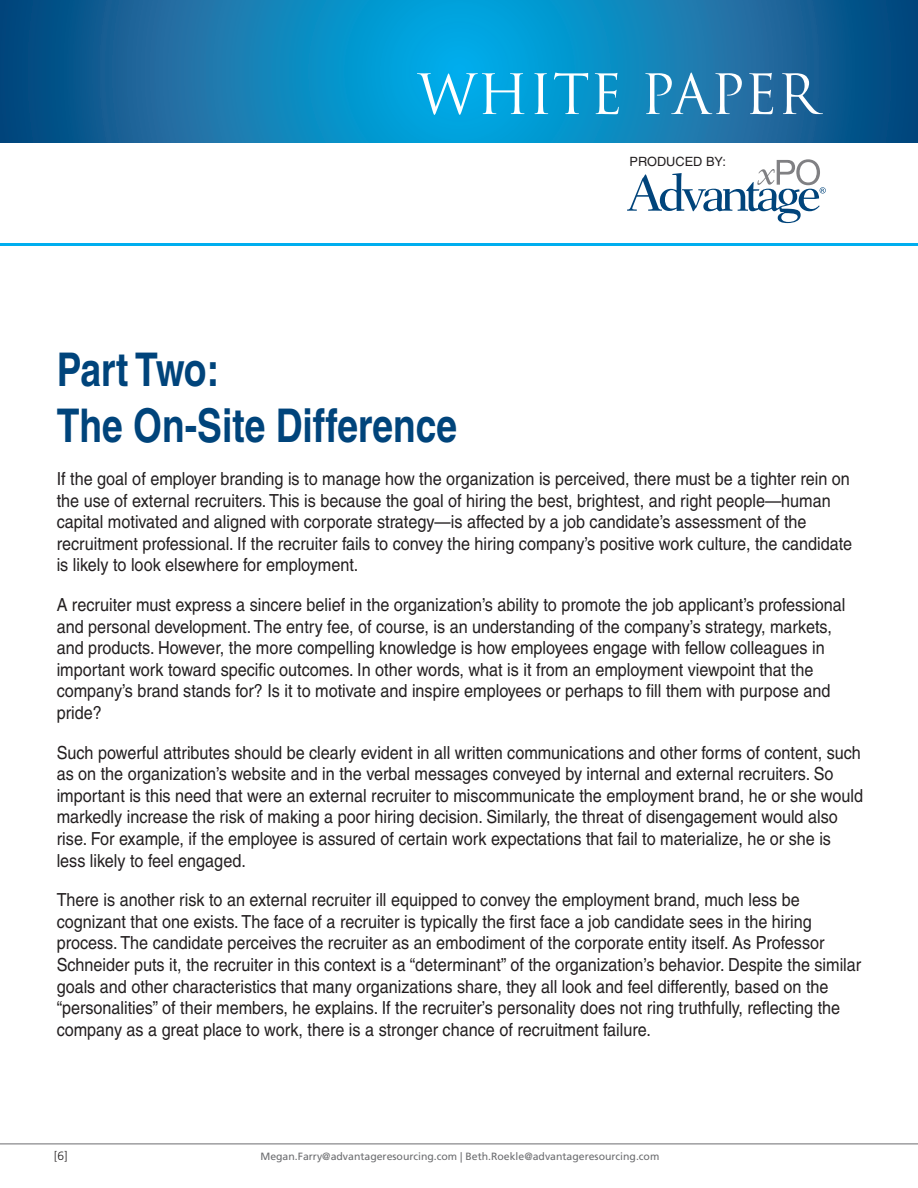
<style>
.page{position:relative;width:918px;height:1188px;background:#fff}
.page>*{position:absolute;margin:0;border:0;box-sizing:border-box;transform-origin:0 0}
.t1{font:54px "Trajan";color:#fff}
.t2{font:700 46.5px/55.8px "Helvetica";color:#00447b;scale:.8 1}
.t3{font:18px/21.6px "Helvetica";color:#231f20;scale:.9 1}
.t4{font:12.75px "Helvetica";color:#231f20}
.t5{font:300 12px "Frutiger LT Std";color:#231f20}
.t6{font:10.5px "Frutiger LT Std";color:#6c6d70}
</style>
<div class="page">
<hr style="left:0;top:1144px;width:918px;height:1px;background:#6c6d70">
<svg style="left:0;top:0;width:918px;height:142px;background:#0e7ab0"></svg>
<svg style="left:627px;top:159px;width:199px;height:64px"></svg>
<hr style="left:0;top:243px;width:918px;height:3px;background:#00aeef">
<h1 class="t1" style="left:418px;top:62px;width:402px">WHITE PAPER</h1>
<p class="t4" style="left:630px;top:155px;width:98px">PRODUCED BY:</p>
<h2 class="t2" style="left:57px;top:341px;width:502px">Part Two:<br>The On-Site Difference</h2>
<p class="t3" style="left:57px;top:468px;width:886px">If the goal of employer branding is to manage how the organization is perceived, there must be a tighter rein on the use of external recruiters. This is because the goal of hiring the best, brightest, and right people—human capital motivated and aligned with corporate strategy—is affected by a job candidate’s assessment of the recruitment professional. If the recruiter fails to convey the hiring company’s positive work culture, the candidate is likely to look elsewhere for employment.</p>
<p class="t3" style="left:57px;top:594px;width:878px">A recruiter must express a sincere belief in the organization’s ability to promote the job applicant’s professional and personal development. The entry fee, of course, is an understanding of the company’s strategy, markets, and products. However, the more compelling knowledge is how employees engage with fellow colleagues in important work toward specific outcomes. In other words, what is it from an employment viewpoint that the company’s brand stands for? Is it to motivate and inspire employees or perhaps to fill them with purpose and pride?</p>
<p class="t3" style="left:57px;top:741px;width:898px">Such powerful attributes should be clearly evident in all written communications and other forms of content, such as on the organization’s website and in the verbal messages conveyed by internal and external recruiters. So important is this need that were an external recruiter to miscommunicate the employment brand, he or she would markedly increase the risk of making a poor hiring decision. Similarly, the threat of disengagement would also rise. For example, if the employee is assured of certain work expectations that fail to materialize, he or she is less likely to feel engaged.</p>
<p class="t3" style="left:57px;top:889px;width:896px">There is another risk to an external recruiter ill equipped to convey the employment brand, much less be cognizant that one exists. The face of a recruiter is typically the first face a job candidate sees in the hiring process. The candidate perceives the recruiter as an embodiment of the corporate entity itself. As Professor Schneider puts it, the recruiter in this context is a “determinant” of the organization’s behavior. Despite the similar goals and other characteristics that many organizations share, they all look and feel differently, based on the “personalities” of their members, he explains. If the recruiter’s personality does not ring truthfully, reflecting the company as a great place to work, there is a stronger chance of recruitment failure.</p>
<p class="t5" style="left:54px;top:1149px;width:15px">[6]</p>
<p class="t6" style="left:260px;top:1150px;width:400px">Megan.Farry@advantageresourcing.com | Beth.Roekle@advantageresourcing.com</p>
</div>
